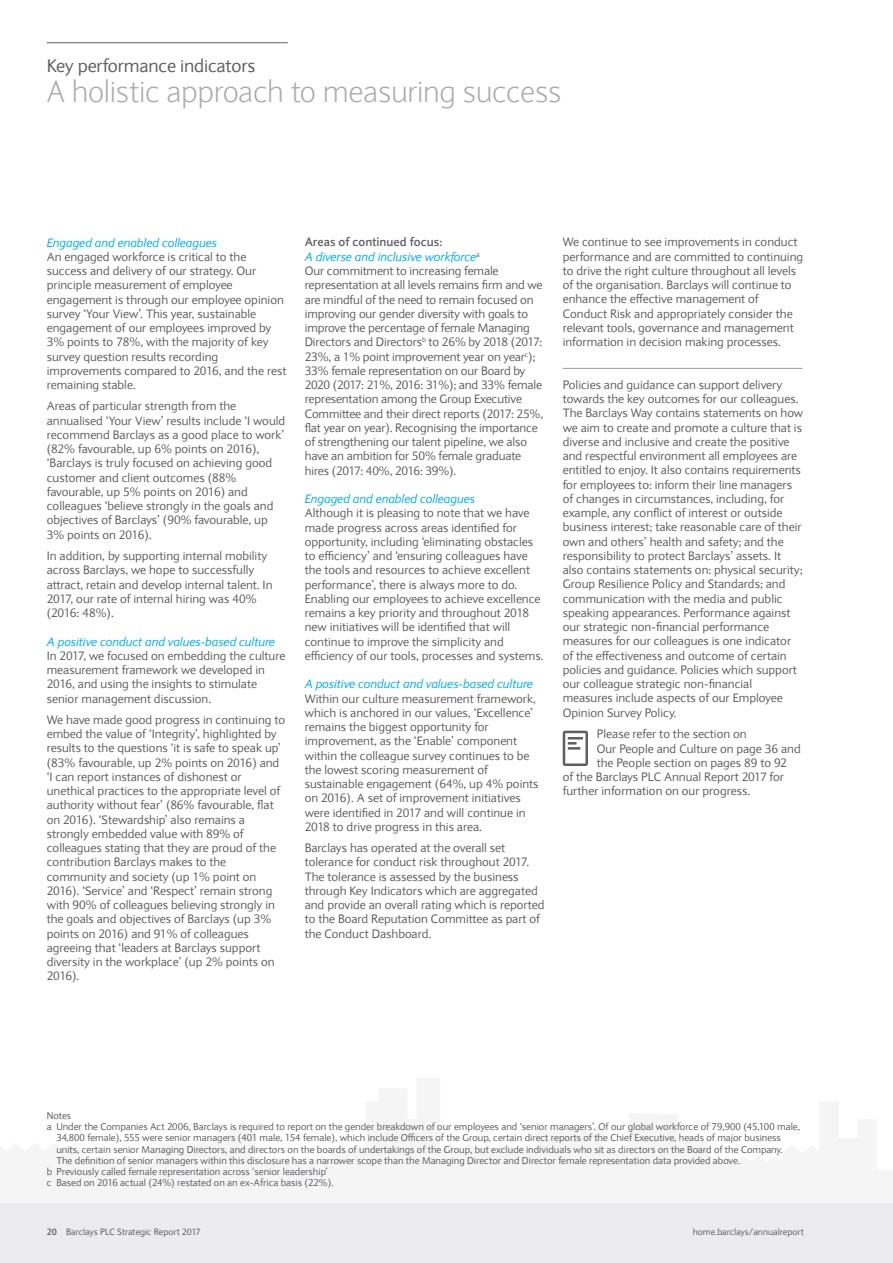
<style>
.page{position:relative;width:893px;height:1263px;background:#fff}
.page>*{position:absolute;margin:0;border:0;box-sizing:border-box;transform-origin:0 0}
.t1{font:300 30px "Expert Sans";letter-spacing:-.01em;color:#abacb0}
.t2{font:18px "Expert Sans";letter-spacing:-.01em;color:#5f5f62}
._07_Body_text{font:12px/14.2px "Expert Sans";color:#5f5f62}
._16_For_more_informa{font:12px "Expert Sans";color:#5f5f62}
._12_Subhead_3{font:italic 12px "Expert Sans";color:#00aeef}
._12_Subhead_3_solid{font:italic 12px "Expert Sans";color:#00aeef}
._11_Subhead_2{font:700 12px "Expert Sans";color:#5f5f62}
._09_Notes{font:9.75px/11.2px "Expert Sans";color:#5f5f62}
._30_Folio{font:9px "Expert Sans";color:#5f5f62}
.s1{font-weight:700}
</style>
<div class="page">
<hr style="left:47px;top:42px;width:241px;height:1px;background:#5f5f62">
<div style="left:0;top:1203px;width:893px;height:60px;background:#ececee"></div>
<svg style="left:563px;top:731px;width:25px;height:35px"></svg>
<h2 class="t2" style="left:47px;top:55px;width:210px">Key performance indicators</h2>
<h1 class="t1" style="left:47px;top:73px;width:516px">A holistic approach to measuring success</h1>
<p class="_12_Subhead_3" style="left:47px;top:235px;width:172px">Engaged and enabled colleagues</p>
<p class="_07_Body_text" style="left:47px;top:249px;width:241px">An engaged workforce is critical to the success and delivery of our strategy. Our principle measurement of employee engagement is through our employee opinion survey ‘Your View’. This year, sustainable engagement of our employees improved by 3% points to 78%, with the majority of key survey question results recording improvements compared to 2016, and the rest remaining stable.</p>
<p class="_07_Body_text" style="left:47px;top:399px;width:240px">Areas of particular strength from the annualised ‘Your View’ results include ‘I would recommend Barclays as a good place to work’ (82% favourable, up 6% points on 2016), ‘Barclays is truly focused on achieving good customer and client outcomes (88% favourable, up 5% points on 2016) and colleagues ‘believe strongly in the goals and objectives of Barclays’ (90% favourable, up 3% points on 2016).</p>
<p class="_07_Body_text" style="left:47px;top:548px;width:227px">In addition, by supporting internal mobility across Barclays, we hope to successfully attract, retain and develop internal talent. In 2017, our rate of internal hiring was 40% (2016: 48%).</p>
<p class="_12_Subhead_3" style="left:47px;top:634px;width:230px">A positive conduct and values-based culture</p>
<p class="_07_Body_text" style="left:47px;top:648px;width:240px">In 2017, we focused on embedding the culture measurement framework we developed in 2016, and using the insights to stimulate senior management discussion.</p>
<p class="_07_Body_text" style="left:47px;top:712px;width:240px">We have made good progress in continuing to embed the value of ‘Integrity’, highlighted by results to the questions ‘it is safe to speak up’ (83% favourable, up 2% points on 2016) and ‘I can report instances of dishonest or unethical practices to the appropriate level of authority without fear’ (86% favourable, flat on 2016). ‘Stewardship’ also remains a strongly embedded value with 89% of colleagues stating that they are proud of the contribution Barclays makes to the community and society (up 1% point on 2016). ‘Service’ and ‘Respect’ remain strong with 90% of colleagues believing strongly in the goals and objectives of Barclays (up 3% points on 2016) and 91% of colleagues agreeing that ‘leaders at Barclays support diversity in the workplace’ (up 2% points on 2016).</p>
<p class="_11_Subhead_2" style="left:305px;top:234px;width:139px">Areas of continued focus:</p>
<p class="_12_Subhead_3_solid" style="left:305px;top:249px;width:177px">A diverse and inclusive workforce<sup>a</sup></p>
<p class="_07_Body_text" style="left:305px;top:264px;width:240px">Our commitment to increasing female representation at all levels remains firm and we are mindful of the need to remain focused on improving our gender diversity with goals to improve the percentage of female Managing Directors and Directors<sup>b</sup> to 26% by 2018 (2017:<br>23%, a 1% point improvement year on year<sup>c</sup>); 33% female representation on our Board by 2020 (2017: 21%, 2016: 31%); and 33% female representation among the Group Executive Committee and their direct reports (2017: 25%, flat year on year). Recognising the importance of strengthening our talent pipeline, we also have an ambition for 50% female graduate hires (2017: 40%, 2016: 39%).</p>
<p class="_12_Subhead_3" style="left:305px;top:491px;width:172px">Engaged and enabled colleagues</p>
<p class="_07_Body_text" style="left:305px;top:506px;width:240px">Although it is pleasing to note that we have made progress across areas identified for opportunity, including ‘eliminating obstacles to efficiency’ and ‘ensuring colleagues have the tools and resources to achieve excellent performance’, there is always more to do.<br>Enabling our employees to achieve excellence remains a key priority and throughout 2018 new initiatives will be identified that will continue to improve the simplicity and efficiency of our tools, processes and systems.</p>
<p class="_12_Subhead_3" style="left:305px;top:676px;width:230px">A positive conduct and values-based culture</p>
<p class="_07_Body_text" style="left:305px;top:691px;width:235px">Within our culture measurement framework, which is anchored in our values, ‘Excellence’ remains the biggest opportunity for improvement, as the ‘Enable’ component within the colleague survey continues to be the lowest scoring measurement of sustainable engagement (64%, up 4% points on 2016). A set of improvement initiatives were identified in 2017 and will continue in 2018 to drive progress in this area.</p>
<p class="_07_Body_text" style="left:305px;top:841px;width:241px">Barclays has operated at the overall set tolerance for conduct risk throughout 2017.<br>The tolerance is assessed by the business through Key Indicators which are aggregated and provide an overall rating which is reported to the Board Reputation Committee as part of the Conduct Dashboard.</p>
<p class="_07_Body_text" style="left:563px;top:235px;width:242px">We continue to see improvements in conduct performance and are committed to continuing to drive the right culture throughout all levels of the organisation. Barclays will continue to enhance the effective management of Conduct Risk and appropriately consider the relevant tools, governance and management information in decision making processes.</p>
<p class="_07_Body_text" style="left:563px;top:356px;width:241px">________________________________________</p>
<p class="_07_Body_text" style="left:563px;top:377px;width:242px">Policies and guidance can support delivery towards the key outcomes for our colleagues.<br>The Barclays Way contains statements on how we aim to create and promote a culture that is diverse and inclusive and create the positive and respectful environment all employees are entitled to enjoy. It also contains requirements for employees to: inform their line managers of changes in circumstances, including, for example, any conflict of interest or outside business interest; take reasonable care of their own and others’ health and safety; and the responsibility to protect Barclays’ assets. It also contains statements on: physical security; Group Resilience Policy and Standards; and communication with the media and public speaking appearances. Performance against our strategic non-financial performance measures for our colleagues is one indicator of the effectiveness and outcome of certain policies and guidance. Policies which support our colleague strategic non-financial measures include aspects of our Employee Opinion Survey Policy.</p>
<p class="_16_For_more_informa" style="left:597px;top:726px;width:151px">Please refer to the section on</p>
<p class="_16_For_more_informa" style="left:597px;top:741px;width:206px">Our People and Culture on page 36 and</p>
<p class="_16_For_more_informa" style="left:597px;top:755px;width:192px">the People section on pages 89 to 92</p>
<p class="_16_For_more_informa" style="left:563px;top:769px;width:223px">of the Barclays PLC Annual Report 2017 for</p>
<p class="_16_For_more_informa" style="left:563px;top:783px;width:189px">further information on our progress.</p>
<p class="_09_Notes" style="left:47px;top:1110px;width:26px">Notes</p>
<p class="_09_Notes" style="left:56px;top:1121px;width:745px;text-indent:-10px">a Under the Companies Act 2006, Barclays is required to report on the gender breakdown of our employees and ‘senior managers’. Of our global workforce of 79,900 (45,100 male, 34,800 female), 555 were senior managers (401 male, 154 female), which include Officers of the Group, certain direct reports of the Chief Executive, heads of major business units, certain senior Managing Directors, and directors on the boards of undertakings of the Group, but exclude individuals who sit as directors on the Board of the Company.<br>The definition of senior managers within this disclosure has a narrower scope than the Managing Director and Director female representation data provided above.</p>
<p class="_09_Notes" style="left:47px;top:1166px;width:283px">b Previously called female representation across ‘senior leadership’</p>
<p class="_09_Notes" style="left:47px;top:1177px;width:288px">c Based on 2016 actual (24%) restated on an ex-Africa basis (22%).</p>
<p class="_30_Folio" style="left:47px;top:1226px;width:155px"><span class="s1">20</span> Barclays PLC Strategic Report 2017</p>
<p class="_30_Folio" style="left:693px;top:1226px;width:112px">home.barclays/annualreport</p>
</div>
